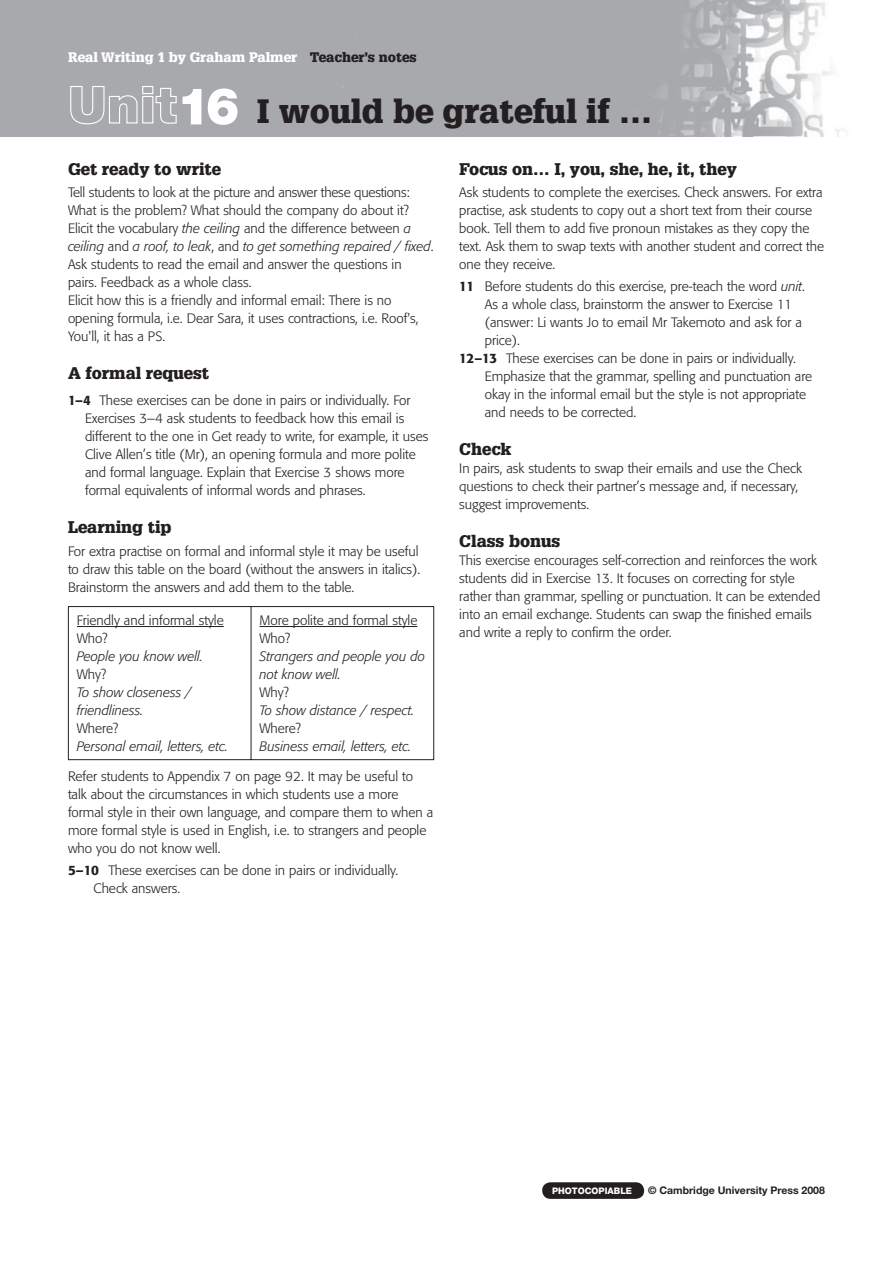
<style>
.page{position:relative;width:893px;height:1263px;background:#fff}
.page>*{position:absolute;margin:0;border:0;box-sizing:border-box;transform-origin:0 0}
.t1{font:900 33px "Glypha";color:#231f20}
.t2{font:900 16.5px "Glypha";color:#231f20}
.t3{font:300 13.5px/18px "Formata";color:#231f20}
.t4{font:italic 300 13.5px/18px "Formata";color:#231f20}
.t5{font:900 13.5px "Glypha";color:#fff}
.t6{font:700 10.5px "Helvetica Neue";color:#231f20}
.t7{font:800 9px "Helvetica Neue";color:#fff}
.s1{color:#231f20}
.s2{font-family:"Helvetica Neue";font-size:51px;color:#fff}
.s3{font-style:italic}
.s4{font-weight:500}
</style>
<div class="page">
<img style="left:0;top:0;width:843px;height:136px">
<hr style="left:68px;top:759px;width:366px;height:1px;background:#231f20">
<hr style="left:68px;top:606px;width:183px;height:1px;background:#231f20">
<hr style="left:68px;top:607px;width:1px;height:152px;background:#231f20">
<hr style="left:251px;top:606px;width:183px;height:1px;background:#231f20">
<hr style="left:251px;top:607px;width:1px;height:152px;background:#231f20">
<hr style="left:433px;top:607px;width:1px;height:152px;background:#231f20">
<hr style="left:77px;top:626px;width:147px;height:1px;background:#231f20">
<hr style="left:260px;top:626px;width:157px;height:1px;background:#231f20">
<div style="left:542px;top:1182px;width:102px;height:17px;background:#231f20;border-radius:8px"></div>
<p class="t5" style="left:68px;top:52px;width:350px">Real Writing 1 by Graham Palmer <span class="s1">Teacher’s notes</span></p>
<h1 class="t1" style="left:68px;top:98px;width:586px"><span class="s2">Unit16</span> I would be grateful if …</h1>
<p class="t2" style="left:68px;top:162px;width:155px">Get ready to write</p>
<p class="t3" style="left:68px;top:184px;width:367px">Tell students to look at the picture and answer these questions:<br>What is the problem? What should the company do about it?<br>Elicit the vocabulary <span class="s3">the ceiling</span> and the difference between <span class="s3">a ceiling</span> and <span class="s3">a roof, to leak</span>, and <span class="s3">to get something repaired / fixed</span>.<br>Ask students to read the email and answer the questions in pairs. Feedback as a whole class.<br>Elicit how this is a friendly and informal email: There is no opening formula, i.e. Dear Sara, it uses contractions, i.e. Roof's, You'll, it has a PS.</p>
<p class="t2" style="left:68px;top:367px;width:143px">A formal request</p>
<p class="t3" style="left:85px;top:393px;width:345px;text-indent:-17px"><span class="s4">1–4</span> These exercises can be done in pairs or individually. For Exercises 3–4 ask students to feedback how this email is different to the one in Get ready to write, for example, it uses Clive Allen’s title (Mr), an opening formula and more polite and formal language. Explain that Exercise 3 shows more formal equivalents of informal words and phrases.</p>
<p class="t2" style="left:68px;top:521px;width:105px">Learning tip</p>
<p class="t3" style="left:68px;top:543px;width:354px">For extra practise on formal and informal style it may be useful to draw this table on the board (without the answers in italics).<br>Brainstorm the answers and add them to the table.</p>
<p class="t3" style="left:77px;top:612px;width:148px">Friendly and informal style<br>Who?</p>
<p class="t4" style="left:77px;top:648px;width:128px">People you know well.</p>
<p class="t3" style="left:77px;top:666px;width:31px">Why?</p>
<p class="t4" style="left:77px;top:684px;width:116px">To show closeness / friendliness.</p>
<p class="t3" style="left:77px;top:720px;width:43px">Where?</p>
<p class="t4" style="left:77px;top:738px;width:153px">Personal email, letters, etc.</p>
<p class="t2" style="left:459px;top:162px;width:279px">Focus on… I, you, she, he, it, they</p>
<p class="t3" style="left:459px;top:184px;width:366px">Ask students to complete the exercises. Check answers. For extra practise, ask students to copy out a short text from their course book. Tell them to add five pronoun mistakes as they copy the text. Ask them to swap texts with another student and correct the one they receive.</p>
<p class="t3" style="left:459px;top:278px;width:347px"><span class="s4">11</span> Before students do this exercise, pre-teach the word <span class="s3">unit</span>.</p>
<p class="t3" style="left:485px;top:296px;width:309px">As a whole class, brainstorm the answer to Exercise 11</p>
<p class="t3" style="left:485px;top:314px;width:319px">(answer: Li wants Jo to email Mr Takemoto and ask for a</p>
<p class="t3" style="left:485px;top:332px;width:37px">price).</p>
<p class="t3" style="left:459px;top:350px;width:338px"><span class="s4">12–13</span> These exercises can be done in pairs or individually.</p>
<p class="t3" style="left:485px;top:368px;width:329px">Emphasize that the grammar, spelling and punctuation are</p>
<p class="t3" style="left:485px;top:386px;width:323px">okay in the informal email but the style is not appropriate</p>
<p class="t3" style="left:485px;top:404px;width:153px">and needs to be corrected.</p>
<p class="t2" style="left:459px;top:443px;width:54px">Check</p>
<p class="t3" style="left:459px;top:460px;width:344px">In pairs, ask students to swap their emails and use the Check questions to check their partner’s message and, if necessary, suggest improvements.</p>
<p class="t2" style="left:459px;top:535px;width:103px">Class bonus</p>
<p class="t3" style="left:459px;top:552px;width:362px">This exercise encourages self-correction and reinforces the work students did in Exercise 13. It focuses on correcting for style rather than grammar, spelling or punctuation. It can be extended into an email exchange. Students can swap the finished emails and write a reply to confirm the order.</p>
<p class="t3" style="left:260px;top:612px;width:159px">More polite and formal style<br>Who?</p>
<p class="t4" style="left:260px;top:648px;width:167px">Strangers and people you do not know well.</p>
<p class="t3" style="left:260px;top:684px;width:31px">Why?</p>
<p class="t4" style="left:260px;top:702px;width:156px">To show distance / respect.</p>
<p class="t3" style="left:260px;top:720px;width:43px">Where?</p>
<p class="t4" style="left:260px;top:738px;width:153px">Business email, letters, etc.</p>
<p class="t3" style="left:68px;top:768px;width:367px">Refer students to Appendix 7 on page 92. It may be useful to talk about the circumstances in which students use a more formal style in their own language, and compare them to when a more formal style is used in English, i.e. to strangers and people who you do not know well.</p>
<p class="t3" style="left:94px;top:862px;width:306px;text-indent:-26px"><span class="s4">5–10</span> These exercises can be done in pairs or individually.<br>Check answers.</p>
<p class="t7" style="left:552px;top:1187px;width:82px">PHOTOCOPIABLE</p>
<p class="t6" style="left:648px;top:1187px;width:178px">© Cambridge University Press 2008</p>
</div>
